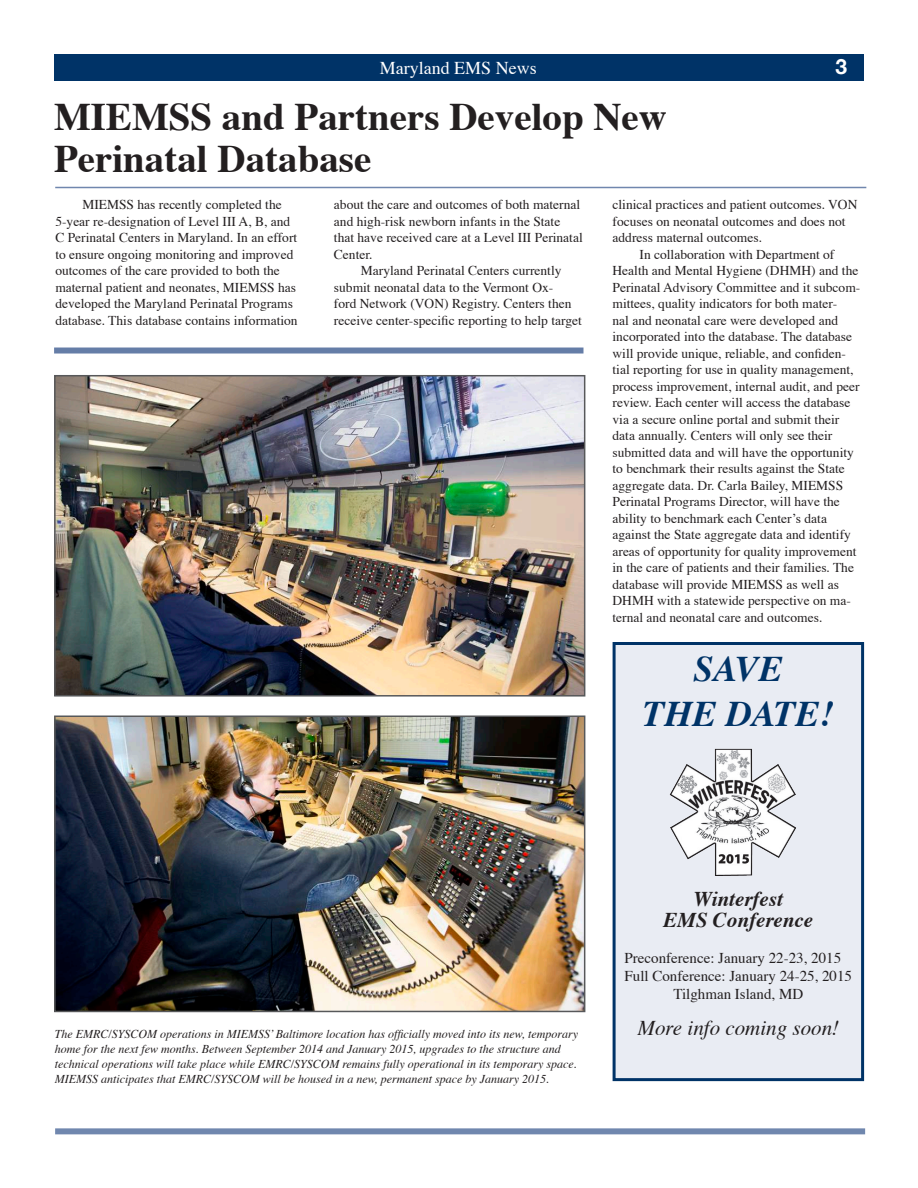
<style>
.page{position:relative;width:918px;height:1188px;background:#fff}
.page>*{position:absolute;margin:0;border:0;box-sizing:border-box;transform-origin:0 0}
.t1{font:700 39px/42px "Times";color:#231f20}
.t2{font:italic 700 36px/45px "Times";color:#003367;text-align:center}
.t3{font:italic 700 21px/21px "Times";color:#231f20;text-align:center}
.t4{font:italic 21px "Times";color:#231f20}
.t5{font:700 21px "Helvetica Neue";color:#fff}
.t6{font:18px "Times";color:#fff}
.t7{font:15px "Times";color:#231f20}
.t8{font:13.5px/16.5px "Times";color:#231f20}
.t9{font:italic 12px/15px "Times";color:#231f20}
</style>
<div class="page">
<div style="left:54px;top:54px;width:810px;height:27px;background:#003367"></div>
<hr style="left:55px;top:187px;width:811px;height:1px;background:#7087ae">
<div style="left:54px;top:348px;width:529px;height:6px;background:#657da7"></div>
<img style="left:57px;top:719px;width:525px;height:290px">
<div style="left:54px;top:716px;width:531px;height:296px;border:2px solid #57585a"></div>
<img style="left:57px;top:378px;width:525px;height:316px">
<div style="left:54px;top:375px;width:531px;height:322px;border:2px solid #57585a"></div>
<div style="left:55px;top:1128px;width:810px;height:6px;background:#7087ae"></div>
<div style="left:614px;top:644px;width:249px;height:436px;background:#e9ecf3"></div>
<div style="left:613px;top:642px;width:251px;height:439px;border:3px solid #003367"></div>
<img style="left:669px;top:748px;width:127px;height:128px">
<h3 class="t6" style="left:380px;top:56px;width:158px">Maryland EMS News</h3>
<h3 class="t5" style="left:836px;top:54px;width:13px">3</h3>
<h1 class="t1" style="left:54px;top:97px;width:615px">MIEMSS and Partners Develop New<br>Perinatal Database</h1>
<p class="t8" style="left:55px;top:197px;width:244px;text-indent:27px">MIEMSS has recently completed the 5-year re-designation of Level III A, B, and C Perinatal Centers in Maryland. In an effort to ensure ongoing monitoring and improved outcomes of the care provided to both the maternal patient and neonates, MIEMSS has developed the Maryland Perinatal Programs database. This database contains information</p>
<p class="t8" style="left:334px;top:197px;width:248px">about the care and outcomes of both maternal</p>
<p class="t8" style="left:334px;top:214px;width:228px">and high-risk newborn infants in the State</p>
<p class="t8" style="left:334px;top:230px;width:250px">that have received care at a Level III Perinatal</p>
<p class="t8" style="left:334px;top:247px;width:40px">Center.</p>
<p class="t8" style="left:361px;top:263px;width:202px">Maryland Perinatal Centers currently</p>
<p class="t8" style="left:334px;top:280px;width:221px">submit neonatal data to the Vermont Ox-</p>
<p class="t8" style="left:334px;top:296px;width:239px">ford Network (VON) Registry. Centers then</p>
<p class="t8" style="left:334px;top:313px;width:250px">receive center-specific reporting to help target</p>
<p class="t8" style="left:613px;top:197px;width:246px">clinical practices and patient outcomes. VON</p>
<p class="t8" style="left:613px;top:214px;width:235px">focuses on neonatal outcomes and does not</p>
<p class="t8" style="left:613px;top:230px;width:151px">address maternal outcomes.</p>
<p class="t8" style="left:640px;top:247px;width:196px">In collaboration with Department of</p>
<p class="t8" style="left:613px;top:263px;width:247px">Health and Mental Hygiene (DHMH) and the</p>
<p class="t8" style="left:613px;top:280px;width:249px">Perinatal Advisory Committee and it subcom-</p>
<p class="t8" style="left:613px;top:296px;width:226px">mittees, quality indicators for both mater-</p>
<p class="t8" style="left:613px;top:313px;width:227px">nal and neonatal care were developed and</p>
<p class="t8" style="left:613px;top:329px;width:241px">incorporated into the database. The database</p>
<p class="t8" style="left:613px;top:346px;width:235px">will provide unique, reliable, and confiden-</p>
<p class="t8" style="left:613px;top:362px;width:243px">tial reporting for use in quality management,</p>
<p class="t8" style="left:613px;top:379px;width:249px">process improvement, internal audit, and peer</p>
<p class="t8" style="left:613px;top:395px;width:239px">review. Each center will access the database</p>
<p class="t8" style="left:613px;top:412px;width:228px">via a secure online portal and submit their</p>
<p class="t8" style="left:613px;top:428px;width:221px">data annually. Centers will only see their</p>
<p class="t8" style="left:613px;top:445px;width:243px">submitted data and will have the opportunity</p>
<p class="t8" style="left:613px;top:461px;width:234px">to benchmark their results against the State</p>
<p class="t8" style="left:613px;top:478px;width:232px">aggregate data. Dr. Carla Bailey, MIEMSS</p>
<p class="t8" style="left:613px;top:494px;width:229px">Perinatal Programs Director, will have the</p>
<p class="t8" style="left:613px;top:511px;width:216px">ability to benchmark each Center’s data</p>
<p class="t8" style="left:613px;top:527px;width:240px">against the State aggregate data and identify</p>
<p class="t8" style="left:613px;top:544px;width:246px">areas of opportunity for quality improvement</p>
<p class="t8" style="left:613px;top:560px;width:243px">in the care of patients and their families. The</p>
<p class="t8" style="left:613px;top:577px;width:228px">database will provide MIEMSS as well as</p>
<p class="t8" style="left:613px;top:593px;width:240px">DHMH with a statewide perspective on ma-</p>
<p class="t8" style="left:613px;top:610px;width:211px">ternal and neonatal care and outcomes.</p>
<h2 class="t2" style="left:643px;top:648px;width:193px">SAVE<br>THE DATE!</h2>
<p class="t9" style="left:55px;top:1027px;width:525px">The EMRC/SYSCOM operations in MIEMSS’ Baltimore location has officially moved into its new, temporary home for the next few months. Between September 2014 and January 2015, upgrades to the structure and technical operations will take place while EMRC/SYSCOM remains fully operational in its temporary space.<br>MIEMSS anticipates that EMRC/SYSCOM will be housed in a new, permanent space by January 2015.</p>
<h3 class="t3" style="left:663px;top:889px;width:151px">Winterfest<br>EMS Conference</h3>
<p class="t7" style="left:625px;top:948px;width:218px">Preconference: January 22-23, 2015</p>
<p class="t7" style="left:625px;top:966px;width:229px">Full Conference: January 24-25, 2015</p>
<p class="t7" style="left:673px;top:984px;width:131px">Tilghman Island, MD</p>
<h3 class="t4" style="left:638px;top:1015px;width:203px">More info coming soon!</h3>
</div>
